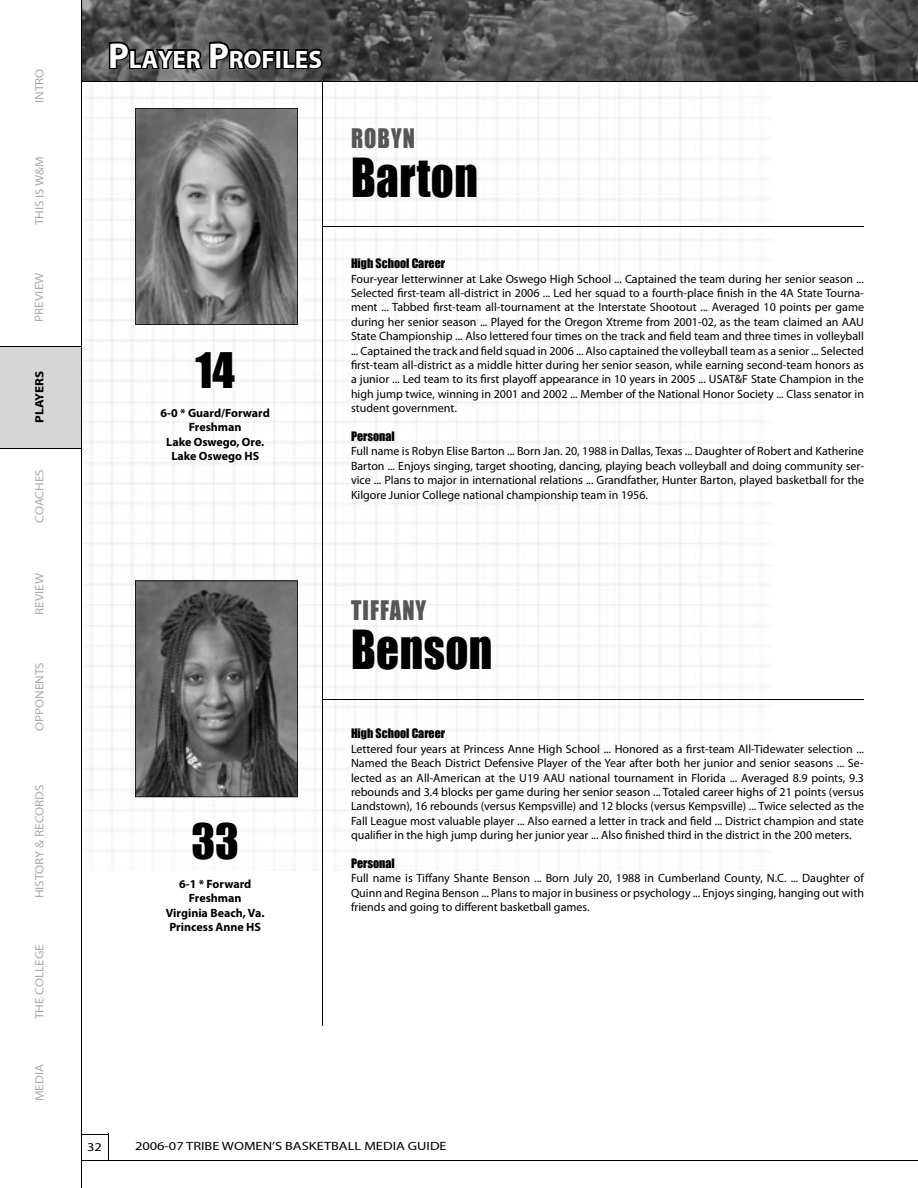
<style>
.page{position:relative;width:918px;height:1188px;background:#fff}
.page>*{position:absolute;margin:0;border:0;box-sizing:border-box;transform-origin:0 0}
.t1{font:49.5px "Impact";letter-spacing:.01em;color:#000;scale:.91 1}
.t2{font:45px "Impact";color:#000}
.t3{font:700 25.2px "Myriad Pro";color:#fff}
.t4{font:24.75px "Impact";letter-spacing:.05em;color:#565656;scale:.91 1}
.t5{font:12px/14.4px "Myriad Pro";color:#000;text-align:justify}
.t6{font:700 12px/14.4px "Myriad Pro";color:#000;text-align:center}
.t7{font:12px "Myriad Pro";color:#ababab;scale:1.1 1}
.t8{font:12px "Impact";color:#000}
.t9{font:12px "Myriad Pro";color:#000;scale:1.2 1}
.t10{font:700 12px "Myriad Pro";color:#000;scale:1.1 1}
.s1{font-size:36px}
</style>
<div class="page">
<div style="left:0;top:347px;width:81px;height:101px;background:#d6d6d6"></div>
<hr style="left:0;top:346px;width:81px;height:1px;background:#000">
<hr style="left:81px;top:1161px;width:837px;height:1px;background:#000">
<svg style="left:82px;top:1134px;width:27px;height:27px"></svg>
<hr style="left:0;top:448px;width:81px;height:1px;background:#000">
<img style="left:82px;top:82px;width:681px;height:788px">
<img style="left:82px;top:0;width:836px;height:81px">
<svg style="left:107px;top:40px;width:217px;height:35px;background:#363636"></svg>
<hr style="left:322px;top:81px;width:1px;height:945px;background:#000">
<hr style="left:322px;top:226px;width:542px;height:1px;background:#000">
<hr style="left:322px;top:699px;width:542px;height:1px;background:#000">
<hr style="left:81px;top:0;width:1px;height:1188px;background:#000">
<hr style="left:81px;top:81px;width:837px;height:1px;background:#000">
<svg style="left:135px;top:108px;width:163px;height:217px;background:#747474"></svg>
<svg style="left:135px;top:580px;width:163px;height:217px;background:#5a5a5a"></svg>
<p class="t7" style="left:33px;top:103px;width:33px;rotate:-90deg">INTRO</p>
<p class="t7" style="left:33px;top:225px;width:65px;rotate:-90deg">THIS IS W&amp;M</p>
<p class="t7" style="left:33px;top:322px;width:46px;rotate:-90deg">PREVIEW</p>
<p class="t10" style="left:33px;top:423px;width:48px;rotate:-90deg">PLAYERS</p>
<p class="t7" style="left:33px;top:523px;width:50px;rotate:-90deg">COACHES</p>
<p class="t7" style="left:33px;top:615px;width:40px;rotate:-90deg">REVIEW</p>
<p class="t7" style="left:33px;top:731px;width:64px;rotate:-90deg">OPPONENTS</p>
<p class="t7" style="left:33px;top:898px;width:105px;rotate:-90deg">HISTORY &amp; RECORDS</p>
<p class="t7" style="left:33px;top:1019px;width:70px;rotate:-90deg">THE COLLEGE</p>
<p class="t7" style="left:33px;top:1101px;width:35px;rotate:-90deg">MEDIA</p>
<h3 class="t3" style="left:108px;top:45px;width:215px"><span class="s1">P</span>LAYER <span class="s1">P</span>ROFILES</h3>
<h2 class="t2" style="left:195px;top:343px;width:41px">14</h2>
<p class="t6" style="left:161px;top:406px;width:111px">6-0 * Guard/Forward<br>Freshman<br>Lake Oswego, Ore.<br>Lake Oswego HS</p>
<h3 class="t4" style="left:351px;top:123px;width:72px">ROBYN</h3>
<h1 class="t1" style="left:351px;top:148px;width:141px">Barton</h1>
<p class="t8" style="left:351px;top:256px;width:96px">High School Career</p>
<p class="t5" style="left:351px;top:272px;width:515px">Four-year letterwinner at Lake Oswego High School ... Captained the team during her senior season ...<br>Selected first-team all-district in 2006 ... Led her squad to a fourth-place finish in the 4A State Tourna&shy;ment ... Tabbed first-team all-tournament at the Interstate Shootout ... Averaged 10 points per game during her senior season ... Played for the Oregon Xtreme from 2001-02, as the team claimed an AAU State Championship ... Also lettered four times on the track and field team and three times in volleyball ... Captained the track and field squad in 2006 ... Also captained the volleyball team as a senior ... Selected first-team all-district as a middle hitter during her senior season, while earning second-team honors as a junior ... Led team to its first playoff appearance in 10 years in 2005 ... USAT&amp;F State Champion in the high jump twice, winning in 2001 and 2002 ... Member of the National Honor Society ... Class senator in student government.</p>
<p class="t8" style="left:351px;top:429px;width:45px">Personal</p>
<p class="t5" style="left:351px;top:444px;width:515px">Full name is Robyn Elise Barton ... Born Jan. 20, 1988 in Dallas, Texas ... Daughter of Robert and Katherine Barton ... Enjoys singing, target shooting, dancing, playing beach volleyball and doing community ser&shy;vice ... Plans to major in international relations ... Grandfather, Hunter Barton, played basketball for the Kilgore Junior College national championship team in 1956.</p>
<h2 class="t2" style="left:191px;top:814px;width:49px">33</h2>
<p class="t6" style="left:166px;top:877px;width:100px">6-1 * Forward<br>Freshman<br>Virginia Beach, Va.<br>Princess Anne HS</p>
<h3 class="t4" style="left:351px;top:595px;width:84px">TIFFANY</h3>
<h1 class="t1" style="left:351px;top:619px;width:157px">Benson</h1>
<p class="t8" style="left:351px;top:726px;width:96px">High School Career</p>
<p class="t5" style="left:351px;top:742px;width:515px">Lettered four years at Princess Anne High School ... Honored as a first-team All-Tidewater selection ...<br>Named the Beach District Defensive Player of the Year after both her junior and senior seasons ... Se&shy;lected as an All-American at the U19 AAU national tournament in Florida ... Averaged 8.9 points, 9.3 rebounds and 3.4 blocks per game during her senior season ... Totaled career highs of 21 points (versus Landstown), 16 rebounds (versus Kempsville) and 12 blocks (versus Kempsville) ... Twice selected as the Fall League most valuable player ... Also earned a letter in track and field ... District champion and state qualifier in the high jump during her junior year ... Also finished third in the district in the 200 meters.</p>
<p class="t8" style="left:351px;top:856px;width:45px">Personal</p>
<p class="t5" style="left:351px;top:872px;width:515px">Full name is Tiffany Shante Benson ... Born July 20, 1988 in Cumberland County, N.C. ... Daughter of Quinn and Regina Benson ... Plans to major in business or psychology ... Enjoys singing, hanging out with friends and going to different basketball games.</p>
<p class="t9" style="left:87px;top:1141px;width:14px">32</p>
<p class="t9" style="left:135px;top:1140px;width:261px">2006-07 TRIBE WOMEN’S BASKETBALL MEDIA GUIDE</p>
</div>
